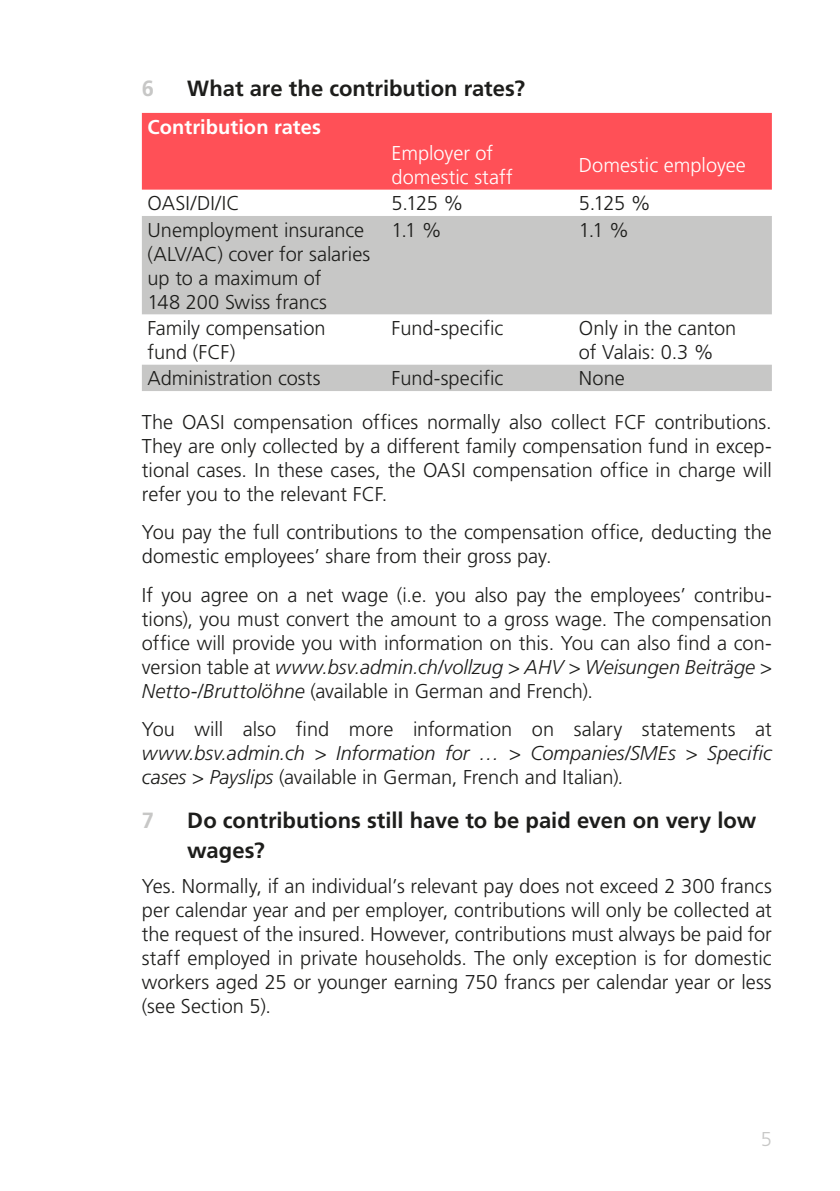
<style>
.page{position:relative;width:840px;height:1191px;background:#fff}
.page>*{position:absolute;margin:0;border:0;box-sizing:border-box;transform-origin:0 0}
.t1{font:700 22px/30px "Frutiger LT Std";color:#1d1d1b}
.t2{font:700 22px "Frutiger LT Std";color:#c7c7c6}
.Grundtext{font:300 20px/24px "Frutiger LT Std";color:#1d1d1b}
.Tabellen_Text_Weiss{font:300 20px/24px "Frutiger LT Std";color:#fff}
.Tabellen_Text_Weiss-2{font:700 20px "Frutiger LT Std";letter-spacing:.005em;color:#fff}
.t3{font:300 20px "Frutiger LT Std";color:#c7c7c6}
.s1{font-style:italic}
</style>
<div class="page">
<div style="left:142px;top:113px;width:629px;height:77px;background:#ff5057"></div>
<svg style="left:142px;top:216px;width:629px;height:175px;fill:#c7c7c6"></svg>
<p class="t2" style="left:142px;top:75px;width:14px">6</p>
<p class="t1" style="left:187px;top:73px;width:339px">What are the contribution rates?</p>
<p class="Tabellen_Text_Weiss-2" style="left:147px;top:115px;width:175px">Contribution rates</p>
<p class="Tabellen_Text_Weiss" style="left:391px;top:141px;width:123px">Employer of domestic staff</p>
<p class="Tabellen_Text_Weiss" style="left:578px;top:153px;width:168px">Domestic employee</p>
<p class="Grundtext" style="left:147px;top:192px;width:94px">OASI/DI/IC</p>
<p class="Grundtext" style="left:391px;top:192px;width:73px">5.125 %</p>
<p class="Grundtext" style="left:578px;top:192px;width:73px">5.125 %</p>
<p class="Grundtext" style="left:147px;top:218px;width:224px">Unemployment insurance (ALV/AC) cover for salaries up to a maximum of<br>148 200 Swiss francs</p>
<p class="Grundtext" style="left:391px;top:218px;width:52px">1.1 %</p>
<p class="Grundtext" style="left:578px;top:218px;width:52px">1.1 %</p>
<p class="Grundtext" style="left:147px;top:316px;width:179px">Family compensation fund (FCF)</p>
<p class="Grundtext" style="left:391px;top:316px;width:113px">Fund-specific</p>
<p class="Grundtext" style="left:578px;top:316px;width:159px">Only in the canton of Valais: 0.3 %</p>
<p class="Grundtext" style="left:147px;top:367px;width:174px">Administration costs</p>
<p class="Grundtext" style="left:391px;top:367px;width:113px">Fund-specific</p>
<p class="Grundtext" style="left:578px;top:367px;width:47px">None</p>
<p class="Grundtext" style="left:142px;top:410px;width:631px;text-align:justify">The OASI compensation offices normally also collect FCF contributions.<br>They are only collected by a different family compensation fund in excep&shy;tional cases. In these cases, the OASI compensation office in charge will refer you to the relevant FCF.</p>
<p class="Grundtext" style="left:142px;top:521px;width:631px">You pay the full contributions to the compensation office, deducting the domestic employees’ share from their gross pay.</p>
<p class="Grundtext" style="left:142px;top:583px;width:631px;text-align:justify">If you agree on a net wage (i.e. you also pay the employees’ contribu&shy;tions), you must convert the amount to a gross wage. The compensation office will provide you with information on this. You can also find a con&shy;version table at <span class="s1">www.bsv.admin.ch/vollzug &gt; AHV &gt; Weisungen Beiträge &gt; Netto-/Bruttolöhne</span> (available in German and French).</p>
<p class="Grundtext" style="left:142px;top:717px;width:631px;text-align:justify">You will also find more information on salary statements at <span class="s1">www.bsv.admin.ch &gt; Information for … &gt; Companies/SMEs &gt; Specific cases &gt; Payslips</span> (available in German, French and Italian)<span class="s1">.</span></p>
<p class="t2" style="left:142px;top:807px;width:14px">7</p>
<p class="t1" style="left:187px;top:805px;width:570px">Do contributions still have to be paid even on very low wages?</p>
<p class="Grundtext" style="left:142px;top:875px;width:631px;text-align:justify">Yes. Normally, if an individual’s relevant pay does not exceed 2 300 francs per calendar year and per employer, contributions will only be collected at the request of the insured. However, contributions must always be paid for staff employed in private households. The only exception is for domestic workers aged 25 or younger earning 750 francs per calendar year or less (see Section 5).</p>
<p class="t3" style="left:760px;top:1127px;width:13px">5</p>
</div>
